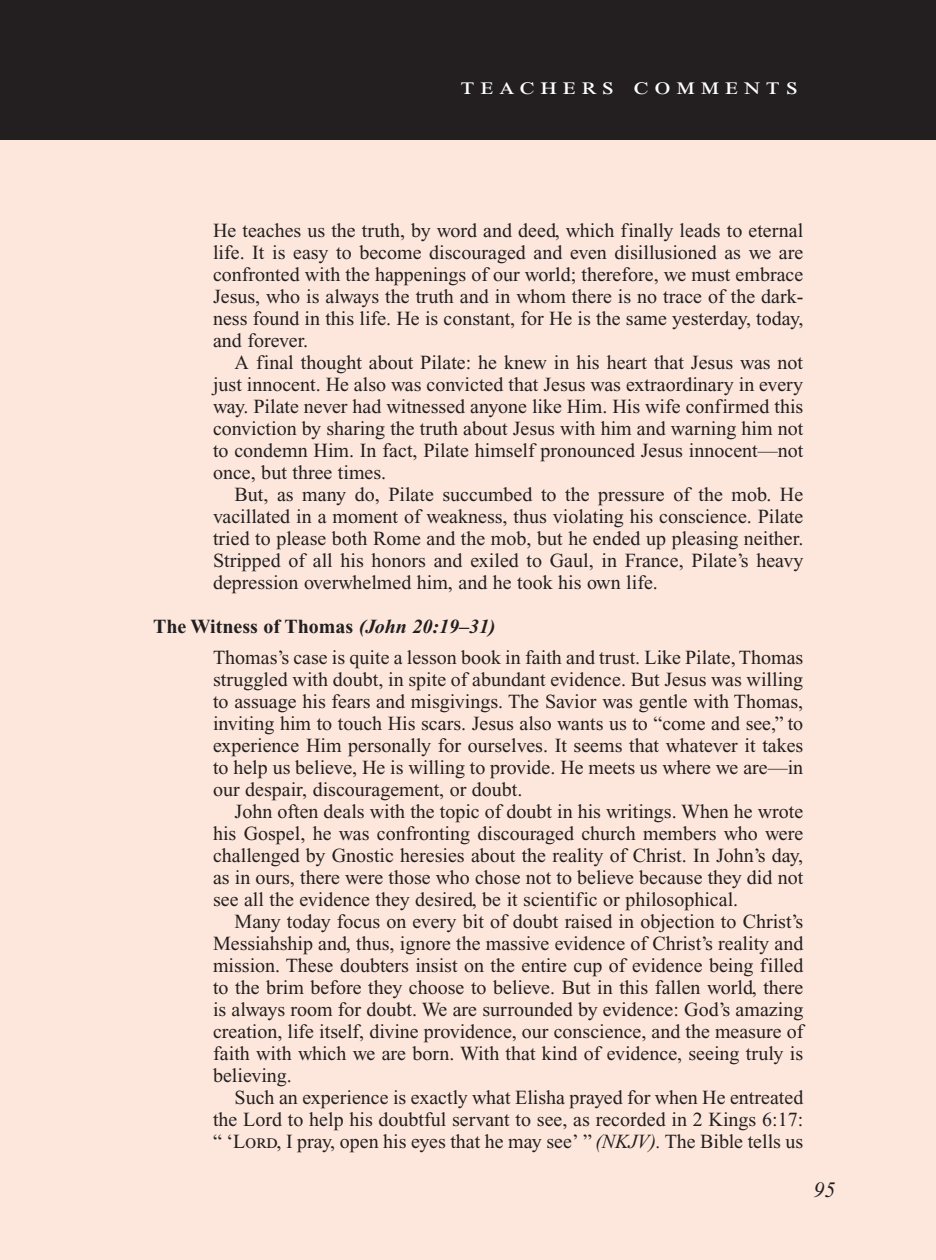
<style>
.page{position:relative;width:936px;height:1260px;background:#fff}
.page>*{position:absolute;margin:0;border:0;box-sizing:border-box;transform-origin:0 0}
.Teachers_Comments_He{font:24px "Times New Roman PS Std";letter-spacing:.2em;color:#fff;scale:1.2 1}
.PageNumbers{font:italic 22px "Times New Roman PS Std";color:#231f20}
.Objectives_Body_Text{font:20px/22px "Times New Roman PS Std";color:#231f20;text-align:justify}
.Roman_Numeral_Sub_He{font:700 20px "Times New Roman PS Std";color:#231f20}
.s1{font-style:italic}
</style>
<div class="page">
<div style="left:0;top:134px;width:936px;height:1126px;background:#fde7dc"></div>
<div style="left:0;top:0;width:936px;height:140px;background:#231f20"></div>
<p class="Teachers_Comments_He" style="left:461px;top:73px;width:283px">teachers comments</p>
<p class="Objectives_Body_Text" style="left:213px;top:219px;width:592px">He teaches us the truth, by word and deed, which finally leads to eternal life. It is easy to become discouraged and even disillusioned as we are confronted with the happenings of our world; therefore, we must embrace Jesus, who is always the truth and in whom there is no trace of the dark&shy;ness found in this life. He is constant, for He is the same yesterday, today, and forever.</p>
<p class="Objectives_Body_Text" style="left:213px;top:351px;width:592px;text-indent:22px">A final thought about Pilate: he knew in his heart that Jesus was not just innocent. He also was convicted that Jesus was extraordinary in every way. Pilate never had witnessed anyone like Him. His wife confirmed this conviction by sharing the truth about Jesus with him and warning him not to condemn Him. In fact, Pilate himself pronounced Jesus innocent—not once, but three times.</p>
<p class="Objectives_Body_Text" style="left:213px;top:483px;width:592px;text-indent:22px">But, as many do, Pilate succumbed to the pressure of the mob. He vacillated in a moment of weakness, thus violating his conscience. Pilate tried to please both Rome and the mob, but he ended up pleasing neither.<br>Stripped of all his honors and exiled to Gaul, in France, Pilate’s heavy depression overwhelmed him, and he took his own life.</p>
<p class="Roman_Numeral_Sub_He" style="left:153px;top:615px;width:344px">The Witness of Thomas <span class="s1">(John 20:19–31)</span></p>
<p class="Objectives_Body_Text" style="left:213px;top:646px;width:592px">Thomas’s case is quite a lesson book in faith and trust. Like Pilate, Thomas struggled with doubt, in spite of abundant evidence. But Jesus was willing to assuage his fears and misgivings. The Savior was gentle with Thomas, inviting him to touch His scars. Jesus also wants us to “come and see,” to experience Him personally for ourselves. It seems that whatever it takes to help us believe, He is willing to provide. He meets us where we are—in our despair, discouragement, or doubt.</p>
<p class="Objectives_Body_Text" style="left:213px;top:800px;width:592px;text-indent:22px">John often deals with the topic of doubt in his writings. When he wrote his Gospel, he was confronting discouraged church members who were challenged by Gnostic heresies about the reality of Christ. In John’s day, as in ours, there were those who chose not to believe because they did not see all the evidence they desired, be it scientific or philosophical.</p>
<p class="Objectives_Body_Text" style="left:213px;top:910px;width:592px;text-indent:22px">Many today focus on every bit of doubt raised in objection to Christ’s Messiahship and, thus, ignore the massive evidence of Christ’s reality and mission. These doubters insist on the entire cup of evidence being filled to the brim before they choose to believe. But in this fallen world, there is always room for doubt. We are surrounded by evidence: God’s amazing creation, life itself, divine providence, our conscience, and the measure of faith with which we are born. With that kind of evidence, seeing truly is believing.</p>
<p class="Objectives_Body_Text" style="left:213px;top:1086px;width:592px;text-indent:22px">Such an experience is exactly what Elisha prayed for when He entreated the Lord to help his doubtful servant to see, as recorded in 2 Kings 6:17: “ ‘Lord, I pray, open his eyes that he may see’ ” <span class="s1">(NKJV).</span> The Bible tells us</p>
<p class="PageNumbers" style="left:813px;top:1178px;width:23px">95</p>
</div>
